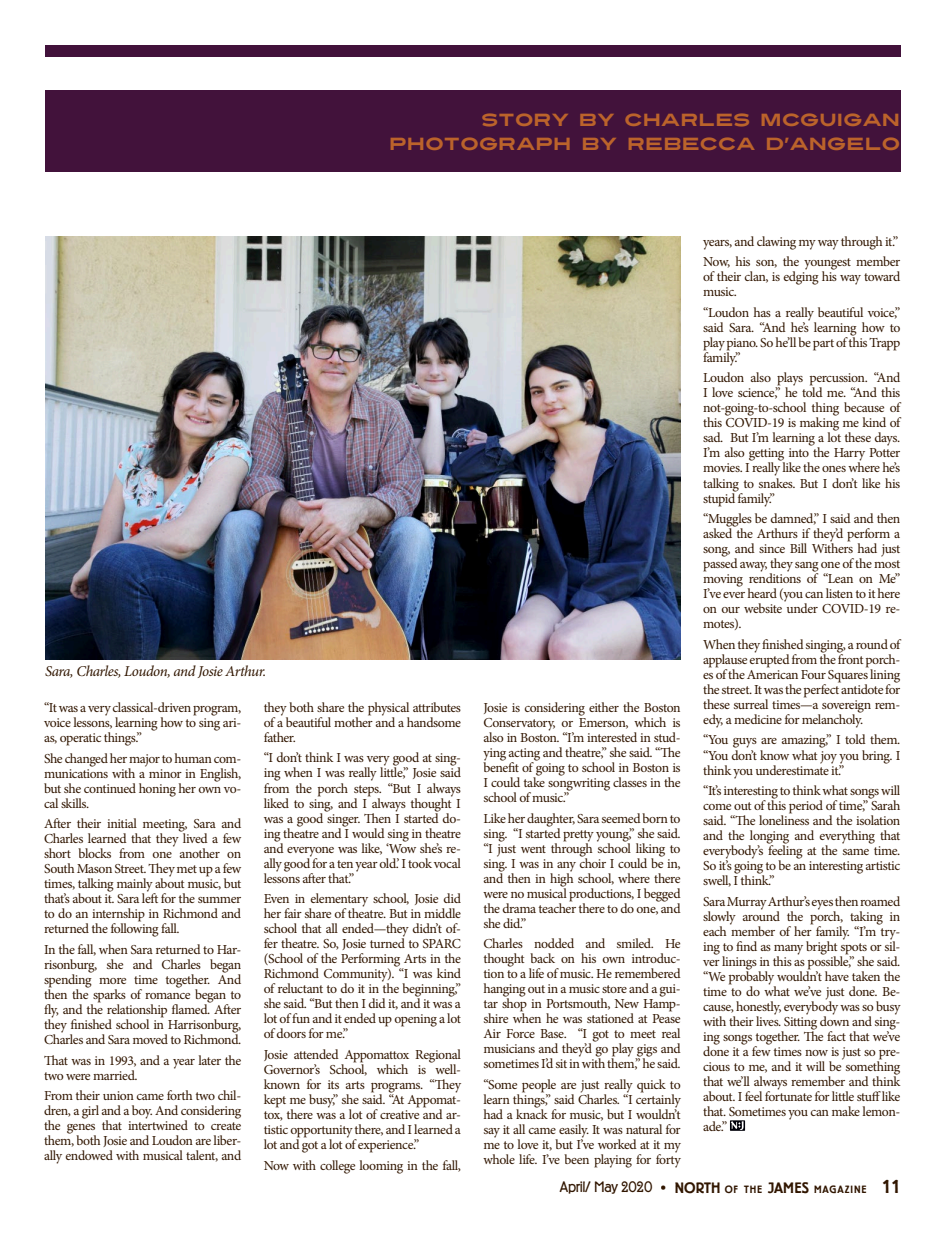
<style>
.page{position:relative;width:940px;height:1238px;background:#fff}
.page>*{position:absolute;margin:0;border:0;box-sizing:border-box;transform-origin:0 0}
.t1{font:17.5px/23.8px "Turnpike";letter-spacing:-.025em;color:#bb632b;text-align:right}
.t2{font:italic 15px "Minion Pro";letter-spacing:-.035em;color:#311600}
.t3{font:300 15px "Berliner Grotesk";letter-spacing:-.01em;color:#311600}
.t4{font:13.75px/15px "Minion Pro";letter-spacing:-.035em;color:#311600;text-align:justify}
.t5{font:500 10.5px "Berliner Grotesk";color:#311600}
.s1{font-size:15px}
.s2{font-size:18.75px}
</style>
<div class="page">
<div style="left:45px;top:45px;width:855px;height:11px;background:#42123b"></div>
<svg style="left:730px;top:1120px;width:15px;height:10px"></svg>
<svg style="left:730px;top:1121px;width:13px;height:9px"></svg>
<div style="left:45px;top:90px;width:855px;height:81px;background:#42123b"></div>
<img style="left:45px;top:236px;width:635px;height:424px">
<p class="t1" style="left:389px;top:108px;width:513px">STORY BY CHARLES MCGUIGAN<br>PHOTOGRAPH BY REBECCA D’ANGELO</p>
<p class="t2" style="left:45px;top:661px;width:223px">Sara, Charles, Loudon, and Josie Arthur.</p>
<p class="t4" style="left:44px;top:700px;width:199px">“It was a very classical-driven program, voice lessons, learning how to sing ari&shy;as, operatic things.”</p>
<p class="t4" style="left:44px;top:750px;width:199px">She changed her major to human com&shy;munications with a minor in English, but she continued honing her own vo&shy;cal skills.</p>
<p class="t4" style="left:44px;top:816px;width:199px">After their initial meeting, Sara and Charles learned that they lived a few short blocks from one another on South Mason Street. They met up a few times, talking mainly about music, but that’s about it. Sara left for the summer to do an internship in Richmond and returned the following fall.</p>
<p class="t4" style="left:44px;top:942px;width:199px">In the fall, when Sara returned to Har&shy;risonburg, she and Charles began spending more time together. And then the sparks of romance began to fly, and the relationship flamed. After they finished school in Harrisonburg, Charles and Sara moved to Richmond.</p>
<p class="t4" style="left:44px;top:1052px;width:199px">That was in 1993, and a year later the two were married.</p>
<p class="t4" style="left:44px;top:1088px;width:199px">From their union came forth two chil&shy;dren, a girl and a boy. And considering the genes that intertwined to create them, both Josie and Loudon are liber&shy;ally endowed with musical talent, and</p>
<p class="t4" style="left:264px;top:700px;width:199px">they both share the physical attributes of a beautiful mother and a handsome father.</p>
<p class="t4" style="left:264px;top:750px;width:199px">“I don’t think I was very good at sing&shy;ing when I was really little,” Josie said from the porch steps. “But I always liked to sing, and I always thought I was a good singer. Then I started do&shy;ing theatre and I would sing in theatre and everyone was like, ‘Wow she’s re&shy;ally good for a ten year old.’ I took vocal lessons after that.”</p>
<p class="t4" style="left:264px;top:891px;width:199px">Even in elementary school, Josie did her fair share of theatre. But in middle school that all ended—they didn’t of&shy;fer theatre. So, Josie turned to SPARC (School of the Performing Arts in the Richmond Community). “I was kind of reluctant to do it in the beginning,” she said. “But then I did it, and it was a lot of fun and it ended up opening a lot of doors for me.”</p>
<p class="t4" style="left:264px;top:1047px;width:199px">Josie attended Appomattox Regional Governor’s School, which is well&shy;known for its arts programs. “They kept me busy,” she said. “At Appomat&shy;tox, there was a lot of creative and ar&shy;tistic opportunity there, and I learned a lot and got a lot of experience.”</p>
<p class="t4" style="left:264px;top:1157px;width:199px">Now with college looming in the fall,</p>
<p class="t4" style="left:483px;top:700px;width:199px">Josie is considering either the Boston Conservatory, or Emerson, which is also in Boston. “I’m interested in stud&shy;ying acting and theatre,” she said. “The benefit of going to school in Boston is I could take songwriting classes in the school of music.”</p>
<p class="t4" style="left:483px;top:810px;width:199px">Like her daughter, Sara seemed born to sing. “I started pretty young,” she said. “I just went through school liking to sing. I was in any choir I could be in, and then in high school, where there were no musical productions, I begged the drama teacher there to do one, and she did.”</p>
<p class="t4" style="left:483px;top:936px;width:199px">Charles nodded and smiled. He thought back on his own introduc&shy;tion to a life of music. He remembered hanging out in a music store and a gui&shy;tar shop in Portsmouth, New Hamp&shy;shire when he was stationed at Pease Air Force Base. “I got to meet real musicians and they’d go play gigs and sometimes I’d sit in with them,” he said.</p>
<p class="t4" style="left:483px;top:1077px;width:199px">“Some people are just really quick to learn things,” said Charles. “I certainly had a knack for music, but I wouldn’t say it all came easily. It was natural for me to love it, but I’ve worked at it my whole life. I’ve been playing for forty</p>
<p class="t4" style="left:703px;top:231px;width:199px;line-height:20.6px">years, and clawing my way through it.”<br>Now, his son, the youngest member</p>
<p class="t4" style="left:703px;top:269px;width:199px">of their clan, is edging his way toward music.</p>
<p class="t4" style="left:703px;top:305px;width:199px">“Loudon has a really beautiful voice,” said Sara. “And he’s learning how to play piano. So he’ll be part of this Trapp family.”</p>
<p class="t4" style="left:703px;top:370px;width:199px">Loudon also plays percussion. “And I love science,” he told me. “And this not-going-to-school thing because of this COVID-19 is making me kind of sad. But I’m learning a lot these days.<br>I’m also getting into the Harry Potter movies. I really like the ones where he’s talking to snakes. But I don’t like his stupid family.”</p>
<p class="t4" style="left:703px;top:511px;width:199px">“Muggles be damned,” I said and then asked the Arthurs if they’d perform a song, and since Bill Withers had just passed away, they sang one of the most moving renditions of “Lean on Me” I’ve ever heard (you can listen to it here on our website under COVID-19 re&shy;motes).</p>
<p class="t4" style="left:703px;top:637px;width:199px">When they finished singing, a round of applause erupted from the front porch&shy;es of the American Four Squares lining the street. It was the perfect antidote for these surreal times—a sovereign rem&shy;edy, a medicine for melancholy.</p>
<p class="t4" style="left:703px;top:732px;width:199px">“You guys are amazing,” I told them. “You don’t know what joy you bring. I think you underestimate it.”</p>
<p class="t4" style="left:703px;top:783px;width:199px">“It’s interesting to think what songs will come out of this period of time,” Sarah said. “The loneliness and the isolation and the longing and everything that everybody’s feeling at the same time.<br>So it’s going to be an interesting artistic swell, I think.”</p>
<p class="t4" style="left:703px;top:894px;width:199px">Sara Murray Arthur’s eyes then roamed slowly around the porch, taking in each member of her family. “I’m try&shy;ing to find as many bright spots or sil&shy;ver linings in this as possible,” she said. “We probably wouldn’t have taken the time to do what we’ve just done. Be&shy;cause, honestly, everybody was so busy with their lives. Sitting down and sing&shy;ing songs together. The fact that we’ve done it a few times now is just so pre&shy;cious to me, and it will be something that we’ll always remember and think about. I feel fortunate for little stuff like that. Sometimes you can make lemon&shy;ade.”</p>
<p class="t3" style="left:581px;top:1179px;width:37px">March</p>
<p class="t5" style="left:661px;top:1183px;width:241px"><span class="s1">•</span> <span class="s1">NORTH</span> OF TH E <span class="s1">JAMES</span> MAGAZINE <span class="s2">11</span></p>
<p class="t3" style="left:560px;top:1178px;width:94px">April/ May 2020</p>
</div>
